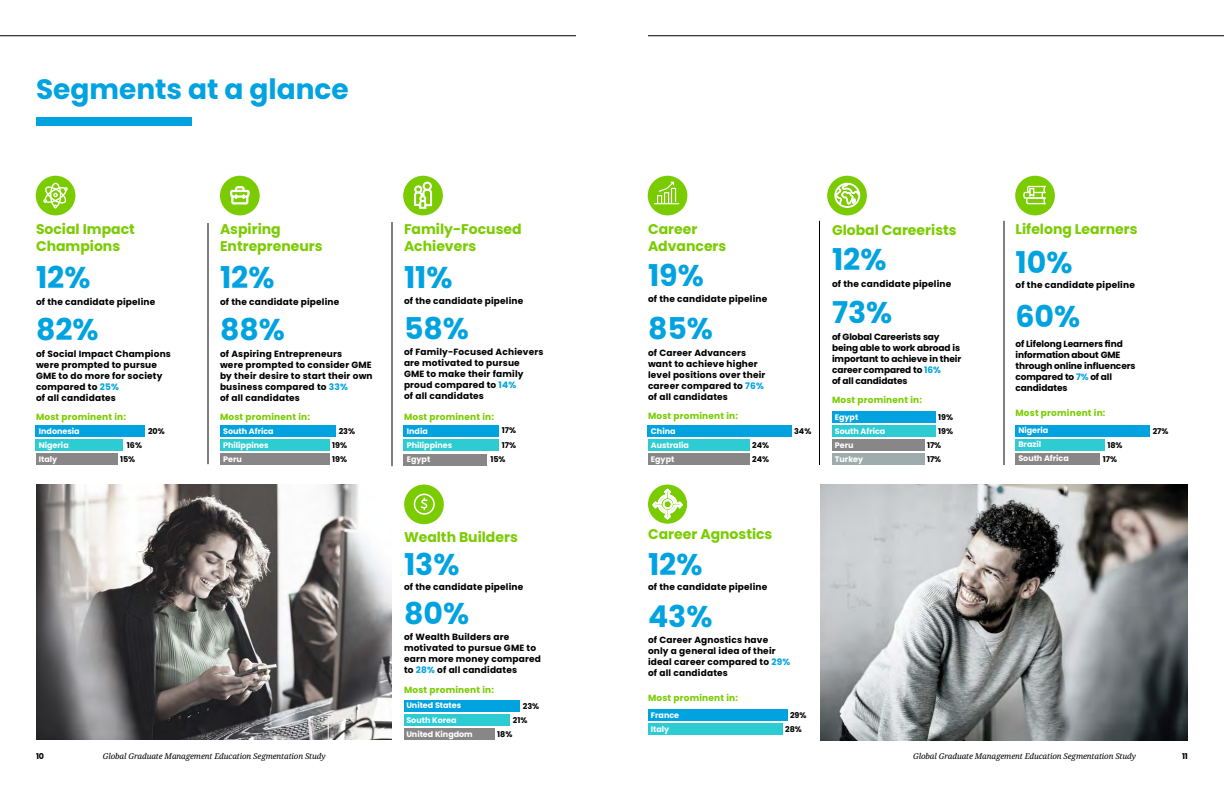
<style>
.page{position:relative;width:1224px;height:792px;background:#fff}
.page>*{position:absolute;margin:0;border:0;box-sizing:border-box;transform-origin:0 0}
.t1{font:700 30px "Poppins";color:#00a3e0}
.t2{font:700 28px "Poppins";color:#00a3e0}
.t3{font:700 14px/17px "Poppins";color:#7acc00}
.t4{font:700 9px/11px "Poppins";letter-spacing:.02em;color:#000}
.t5{font:700 9px/11px "Poppins";letter-spacing:-.01em;color:#000}
.t6{font:700 9px "Poppins";letter-spacing:.02em;color:#7acc00}
.t7{font:700 8px/14.2px "Poppins";color:#fff}
.t8{font:italic 8px "Noto Serif";letter-spacing:-.01em;color:#000}
.t9{font:700 8px/14.2px "Poppins";color:#000}
.s1{color:#00a3e0}
</style>
<div class="page">
<div style="left:1016px;top:454px;width:84px;height:11px;background:#888686"></div>
<div style="left:1016px;top:439px;width:89px;height:12px;background:#2dccd3"></div>
<div style="left:1016px;top:425px;width:134px;height:12px;background:#00a3e0"></div>
<div style="left:832px;top:454px;width:92px;height:11px;background:#9facab"></div>
<div style="left:832px;top:439px;width:92px;height:12px;background:#888686"></div>
<div style="left:832px;top:425px;width:103px;height:12px;background:#2dccd3"></div>
<div style="left:832px;top:411px;width:103px;height:11px;background:#00a3e0"></div>
<div style="left:648px;top:723px;width:134px;height:11px;background:#2dccd3"></div>
<div style="left:648px;top:709px;width:139px;height:11px;background:#00a3e0"></div>
<div style="left:648px;top:454px;width:101px;height:11px;background:#888686"></div>
<div style="left:648px;top:439px;width:101px;height:12px;background:#2dccd3"></div>
<div style="left:648px;top:425px;width:144px;height:12px;background:#00a3e0"></div>
<div style="left:404px;top:729px;width:90px;height:11px;background:#888686"></div>
<div style="left:404px;top:714px;width:106px;height:12px;background:#2dccd3"></div>
<div style="left:404px;top:700px;width:116px;height:12px;background:#00a3e0"></div>
<div style="left:404px;top:454px;width:83px;height:11px;background:#888686"></div>
<div style="left:404px;top:440px;width:95px;height:11px;background:#2dccd3"></div>
<div style="left:404px;top:425px;width:95px;height:12px;background:#00a3e0"></div>
<div style="left:220px;top:454px;width:109px;height:11px;background:#888686"></div>
<div style="left:220px;top:439px;width:109px;height:12px;background:#2dccd3"></div>
<div style="left:220px;top:425px;width:116px;height:12px;background:#00a3e0"></div>
<div style="left:36px;top:454px;width:82px;height:11px;background:#888686"></div>
<div style="left:36px;top:439px;width:87px;height:12px;background:#2dccd3"></div>
<div style="left:36px;top:425px;width:109px;height:12px;background:#00a3e0"></div>
<div style="left:36px;top:117px;width:156px;height:9px;background:#00a3e0"></div>
<img style="left:36px;top:485px;width:356px;height:255px">
<hr style="left:208px;top:223px;width:1px;height:241px;background:#000">
<hr style="left:392px;top:222px;width:1px;height:244px;background:#000">
<hr style="left:1004px;top:221px;width:1px;height:244px;background:#000">
<img style="left:820px;top:485px;width:368px;height:255px">
<hr style="left:819px;top:221px;width:1px;height:244px;background:#000">
<div style="left:220px;top:176px;width:40px;height:39px;background:#7acc00;border-radius:50%"></div>
<svg style="left:230px;top:186px;width:19px;height:18px"></svg>
<div style="left:404px;top:485px;width:40px;height:39px;background:#7acc00;border-radius:50%"></div>
<svg style="left:414px;top:494px;width:21px;height:21px"></svg>
<div style="left:1015px;top:176px;width:40px;height:39px;background:#7acc00;border-radius:50%"></div>
<svg style="left:1023px;top:186px;width:23px;height:18px"></svg>
<div style="left:648px;top:176px;width:39px;height:39px;background:#7acc00;border-radius:50%"></div>
<svg style="left:654px;top:182px;width:25px;height:22px"></svg>
<div style="left:403px;top:176px;width:40px;height:39px;background:#7acc00;border-radius:50%"></div>
<svg style="left:414px;top:182px;width:18px;height:27px"></svg>
<div style="left:36px;top:176px;width:39px;height:39px;background:#7acc00;border-radius:50%"></div>
<svg style="left:43px;top:183px;width:25px;height:25px"></svg>
<div style="left:648px;top:485px;width:39px;height:39px;background:#7acc00;border-radius:50%"></div>
<svg style="left:652px;top:489px;width:31px;height:30px"></svg>
<div style="left:664px;top:501px;width:7px;height:7px;background:#7acc00;border-radius:50%"></div>
<div style="left:664px;top:501px;width:7px;height:7px;border:1px solid #fff;border-radius:50%"></div>
<div style="left:827px;top:176px;width:40px;height:39px;background:#7acc00;border-radius:50%"></div>
<svg style="left:834px;top:183px;width:26px;height:25px"></svg>
<hr style="left:0;top:36px;width:576px;height:1px;background:#000">
<hr style="left:648px;top:36px;width:576px;height:1px;background:#000">
<h2 class="t2" style="left:36px;top:73px;width:314px">Segments at a glance</h2>
<h3 class="t3" style="left:36px;top:220px;width:100px">Social Impact<br>Champions</h3>
<h1 class="t1" style="left:36px;top:260px;width:56px">12%</h1>
<p class="t4" style="left:36px;top:296px;width:121px">of the candidate pipeline</p>
<h1 class="t1" style="left:36px;top:312px;width:64px">82%</h1>
<p class="t4" style="left:36px;top:348px;width:136px">of Social Impact Champions were prompted to pursue<br>GME to do more for society compared to <span class="s1">25%<br></span>of all candidates</p>
<p class="t6" style="left:36px;top:412px;width:92px">Most prominent in:</p>
<h3 class="t3" style="left:220px;top:220px;width:104px">Aspiring<br>Entrepreneurs</h3>
<h1 class="t1" style="left:220px;top:260px;width:56px">12%</h1>
<p class="t4" style="left:220px;top:296px;width:121px">of the candidate pipeline</p>
<h1 class="t1" style="left:220px;top:312px;width:66px">88%</h1>
<p class="t4" style="left:220px;top:348px;width:154px">of Aspiring Entrepreneurs<br>were prompted to consider GME by their desire to start their own business compared to <span class="s1">33%<br></span>of all candidates</p>
<p class="t6" style="left:220px;top:412px;width:92px">Most prominent in:</p>
<h3 class="t3" style="left:404px;top:220px;width:119px">Family-Focused<br>Achievers</h3>
<h1 class="t1" style="left:404px;top:260px;width:50px">11%</h1>
<p class="t4" style="left:404px;top:295px;width:121px">of the candidate pipeline</p>
<h1 class="t1" style="left:404px;top:311px;width:67px">58%</h1>
<p class="t4" style="left:404px;top:347px;width:141px">of Family-Focused Achievers are motivated to pursue<br>GME to make their family proud compared to <span class="s1">14%<br></span>of all candidates</p>
<p class="t6" style="left:404px;top:412px;width:92px">Most prominent in:</p>
<p class="t7" style="left:39px;top:424px;width:42px">Indonesia<br>Nigeria<br>Italy</p>
<p class="t9" style="left:148px;top:424px;width:18px">20%</p>
<p class="t9" style="left:120px;top:438px;width:23px;text-indent:7px">16%<br>15%</p>
<p class="t7" style="left:223px;top:424px;width:52px">South Africa<br>Philippines<br>Peru</p>
<p class="t9" style="left:339px;top:424px;width:18px">23%</p>
<p class="t9" style="left:332px;top:438px;width:16px">19%</p>
<p class="t9" style="left:332px;top:452px;width:16px">19%</p>
<p class="t7" style="left:407px;top:424px;width:47px">India<br>Philippines<br>Egypt</p>
<p class="t9" style="left:502px;top:423px;width:16px;line-height:15px">17%<br>17%</p>
<p class="t9" style="left:490px;top:452px;width:17px">15%</p>
<h3 class="t3" style="left:648px;top:221px;width:80px">Career<br>Advancers</h3>
<h1 class="t1" style="left:648px;top:258px;width:57px">19%</h1>
<p class="t4" style="left:648px;top:293px;width:121px">of the candidate pipeline</p>
<h1 class="t1" style="left:648px;top:311px;width:67px">85%</h1>
<p class="t4" style="left:648px;top:347px;width:119px">of Career Advancers want to achieve higher level positions over their career compared to <span class="s1">76% </span>of all candidates</p>
<p class="t6" style="left:648px;top:411px;width:92px">Most prominent in:</p>
<p class="t7" style="left:651px;top:424px;width:40px">China<br>Australia<br>Egypt</p>
<p class="t9" style="left:794px;top:424px;width:19px">34%</p>
<p class="t9" style="left:752px;top:438px;width:18px;line-height:14.5px">24%<br>24%</p>
<h3 class="t3" style="left:832px;top:221px;width:126px">Global Careerists</h3>
<h1 class="t1" style="left:832px;top:242px;width:56px">12%</h1>
<p class="t4" style="left:832px;top:278px;width:121px">of the candidate pipeline</p>
<h1 class="t1" style="left:832px;top:295px;width:62px">73%</h1>
<p class="t5" style="left:832px;top:331px;width:131px">of Global Careerists say being able to work abroad is important to achieve in their career compared to <span class="s1">16%<br></span>of all candidates</p>
<p class="t6" style="left:832px;top:395px;width:92px">Most prominent in:</p>
<p class="t7" style="left:835px;top:410px;width:52px">Egypt<br>South Africa<br>Peru<br>Turkey</p>
<p class="t9" style="left:938px;top:410px;width:16px">19%</p>
<p class="t9" style="left:938px;top:424px;width:16px">19%</p>
<p class="t9" style="left:927px;top:438px;width:16px">17%</p>
<p class="t9" style="left:927px;top:452px;width:16px">17%</p>
<h3 class="t3" style="left:1016px;top:220px;width:124px">Lifelong Learners</h3>
<h1 class="t1" style="left:1016px;top:245px;width:58px">10%</h1>
<p class="t4" style="left:1016px;top:280px;width:121px">of the candidate pipeline</p>
<h1 class="t1" style="left:1016px;top:299px;width:66px">60%</h1>
<p class="t5" style="left:1016px;top:338px;width:122px">of Lifelong Learners find information about GME through online influencers compared to <span class="s1">7%</span> of all candidates</p>
<p class="t6" style="left:1016px;top:407px;width:92px">Most prominent in:</p>
<p class="t7" style="left:1018px;top:423px;width:52px">Nigeria<br>Brazil<br>South Africa</p>
<p class="t9" style="left:1103px;top:438px;width:21px;text-indent:5px">18%<br>17%</p>
<p class="t9" style="left:1153px;top:424px;width:17px">27%</p>
<h3 class="t3" style="left:404px;top:528px;width:115px">Wealth Builders</h3>
<h1 class="t1" style="left:404px;top:548px;width:57px">13%</h1>
<p class="t4" style="left:404px;top:582px;width:121px">of the candidate pipeline</p>
<h1 class="t1" style="left:404px;top:596px;width:67px">80%</h1>
<p class="t4" style="left:404px;top:632px;width:139px">of Wealth Builders are motivated to pursue GME to earn more money compared to <span class="s1">28%</span> of all candidates</p>
<p class="t6" style="left:404px;top:685px;width:92px">Most prominent in:</p>
<p class="t7" style="left:406px;top:699px;width:68px">United States<br>South Korea<br>United Kingdom</p>
<p class="t9" style="left:513px;top:699px;width:28px;text-indent:10px">23%<br>21%</p>
<p class="t9" style="left:497px;top:727px;width:17px">18%</p>
<h3 class="t3" style="left:648px;top:526px;width:126px">Career Agnostics</h3>
<h1 class="t1" style="left:648px;top:547px;width:56px">12%</h1>
<p class="t4" style="left:648px;top:582px;width:121px">of the candidate pipeline</p>
<h1 class="t1" style="left:648px;top:599px;width:66px">43%</h1>
<p class="t4" style="left:648px;top:635px;width:144px">of Career Agnostics have only a general idea of their ideal career compared to <span class="s1">29% </span>of all candidates</p>
<p class="t6" style="left:648px;top:693px;width:92px">Most prominent in:</p>
<p class="t7" style="left:651px;top:708px;width:30px">France</p>
<p class="t9" style="left:790px;top:708px;width:18px">29%</p>
<p class="t7" style="left:651px;top:722px;width:20px">Italy</p>
<p class="t9" style="left:785px;top:722px;width:18px">28%</p>
<p class="t9" style="left:36px;top:749px;width:10px">10</p>
<p class="t8" style="left:103px;top:750px;width:224px">Global Graduate Management Education Segmentation Study</p>
<p class="t8" style="left:913px;top:750px;width:224px">Global Graduate Management Education Segmentation Study</p>
<p class="t9" style="left:1182px;top:749px;width:7px">11</p>
</div>
